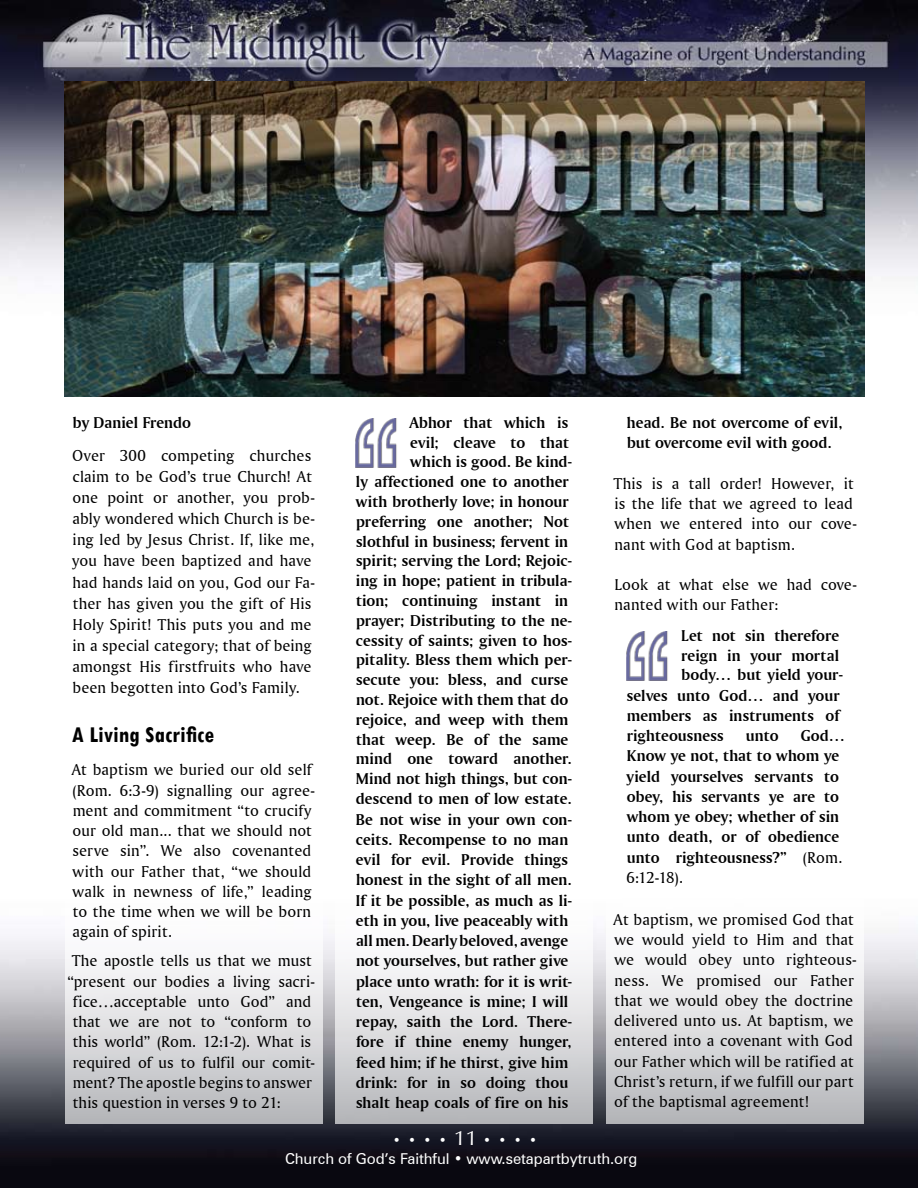
<style>
.page{position:relative;width:918px;height:1188px;background:#fff}
.page>*{position:absolute;margin:0;border:0;box-sizing:border-box;transform-origin:0 0}
.t1{font:700 condensed 24px "Tw Cen";letter-spacing:.005em;color:#000}
.t2{font:16.5px/20.2px "Amerigo BT Roman A";letter-spacing:.01em;color:#000}
.t3{font:16.5px/20px "Amerigo BT Bold A";letter-spacing:.005em;color:#000}
.t4{font:15px "Zurich BT";letter-spacing:-.005em;color:#fff}
.t5{font:13.5px "Zapf Humanist 601 BT";color:#fff}
.s1{font-family:"Amerigo BT Roman A"}
.s2{font-size:21px}
</style>
<div class="page">
<img style="left:0;top:927px;width:918px;height:261px">
<img style="left:0;top:0;width:918px;height:397px">
<svg style="left:65px;top:927px;width:257px;height:196px"></svg>
<svg style="left:607px;top:631px;width:257px;height:492px"></svg>
<img style="left:626px;top:632px;width:53px;height:48px">
<svg style="left:336px;top:418px;width:257px;height:705px"></svg>
<img style="left:355px;top:419px;width:53px;height:48px">
<img style="left:65px;top:81px;width:799px;height:315px">
<p class="t3" style="left:73px;top:412px;width:120px">by Daniel Frendo</p>
<p class="t2" style="left:72px;top:445px;width:244px;line-height:21px">Over 300 competing churches claim to be God’s true Church! At one point or another, you prob&shy;ably wondered which Church is be&shy;ing led by Jesus Christ. If, like me, you have been baptized and have had hands laid on you, God our Fa&shy;ther has given you the gift of His<br>Holy Spirit! This puts you and me in a special category; that of being amongst His firstfruits who have been begotten into God’s Family.</p>
<h1 class="t1" style="left:72px;top:720px;width:144px">A Living Sacrifice</h1>
<p class="t2" style="left:72px;top:759px;width:245px">At baptism we buried our old self (Rom. 6:3-9) signalling our agree&shy;ment and commitment “to crucify our old man... that we should not serve sin”. We also covenanted with our Father that, “we should walk in newness of life,” leading to the time when we will be born again of spirit.</p>
<p class="t2" style="left:72px;top:950px;width:242px">The apostle tells us that we must</p>
<p class="t2" style="left:67px;top:971px;width:249px">“present our bodies a living sacri-</p>
<p class="t2" style="left:73px;top:991px;width:240px">fice…acceptable unto God” and</p>
<p class="t2" style="left:73px;top:1011px;width:240px">that we are not to “conform to</p>
<p class="t2" style="left:73px;top:1031px;width:240px">this world” (Rom. 12:1-2). What is</p>
<p class="t2" style="left:73px;top:1052px;width:244px">required of us to fulfil our comit-</p>
<p class="t2" style="left:73px;top:1072px;width:241px">ment? The apostle begins to answer</p>
<p class="t2" style="left:73px;top:1092px;width:210px">this question in verses 9 to 21:</p>
<p class="t3" style="left:356px;top:412px;width:218px;text-align:right">Abhor that which is<br>evil; cleave to that<br>which is good. Be kind-<br>ly affectioned one to another with brotherly love; in honour preferring one another; Not slothful in business; fervent in spirit; serving the Lord; Rejoic&shy;ing in hope; patient in tribula&shy;tion; continuing instant in prayer; Distributing to the ne&shy;cessity of saints; given to hos&shy;pitality. Bless them which per&shy;secute you: bless, and curse not. Rejoice with them that do rejoice, and weep with them that weep. Be of the same mind one toward another.<br>Mind not high things, but con&shy;descend to men of low estate.<br>Be not wise in your own con&shy;ceits. Recompense to no man evil for evil. Provide things honest in the sight of all men.<br>If it be possible, as much as li&shy;eth in you, live peaceably with all men. Dearly beloved, avenge not yourselves, but rather give place unto wrath: for it is writ&shy;ten, Vengeance is mine; I will repay, saith the Lord. There&shy;fore if thine enemy hunger, feed him; if he thirst, give him drink: for in so doing thou shalt heap coals of fire on his</p>
<p class="t3" style="left:627px;top:412px;width:217px">head. Be not overcome of evil, but overcome evil with good.</p>
<p class="t2" style="left:614px;top:473px;width:245px">This is a tall order! However, it is the life that we agreed to lead when we entered into our cove&shy;nant with God at baptism.</p>
<p class="t2" style="left:614px;top:574px;width:244px">Look at what else we had cove&shy;nanted with our Father:</p>
<p class="t3" style="left:681px;top:625px;width:160px">Let not sin therefore</p>
<p class="t3" style="left:681px;top:645px;width:160px">reign in your mortal</p>
<p class="t3" style="left:681px;top:665px;width:163px">body… but yield your-</p>
<p class="t3" style="left:627px;top:685px;width:214px">selves unto God… and your</p>
<p class="t3" style="left:627px;top:705px;width:214px">members as instruments of</p>
<p class="t3" style="left:627px;top:725px;width:98px">righteousness</p>
<p class="t3" style="left:746px;top:725px;width:34px">unto</p>
<p class="t3" style="left:627px;top:725px;width:220px;text-indent:174px">God…<br>Know ye not, that to whom ye yield yourselves servants to obey, his servants ye are to whom ye obey; whether of sin unto death, or of obedience unto righteousness?” <span class="s1">(Rom.</span></p>
<p class="t2" style="left:627px;top:867px;width:58px">6:12-18).</p>
<p class="t2" style="left:614px;top:909px;width:245px">At baptism, we promised God that we would yield to Him and that we would obey unto righteous&shy;ness. We promised our Father that we would obey the doctrine delivered unto us. At baptism, we entered into a covenant with God our Father which will be ratified at<br>Christ’s return, if we fulfill our part of the baptismal agreement!</p>
<p class="t5" style="left:393px;top:1132px;width:146px">• • • • <span class="s2">11</span> • • • •</p>
<p class="t4" style="left:285px;top:1149px;width:354px">Church of God’s Faithful • www.setapartbytruth.org</p>
</div>
